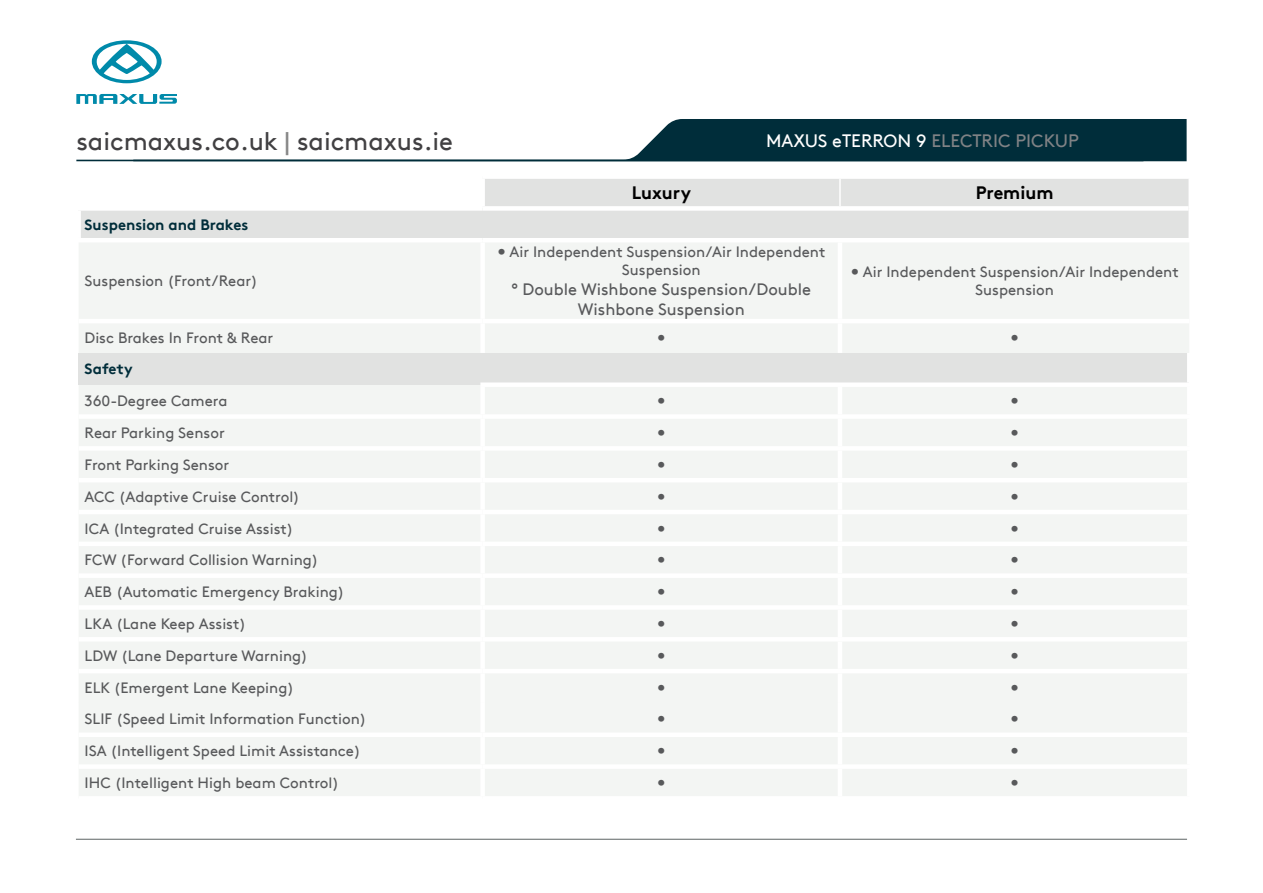
<style>
.page{position:relative;width:1263px;height:893px;background:#fff}
.page>*{position:absolute;margin:0;border:0;box-sizing:border-box;transform-origin:0 0}
.t1{font:25.5px "Brown TT";color:#414042}
.t2{font:18px "Brown TT";color:#808285}
.t3{font:700 18px "Brown TT";color:#000}
.t4{font:16.5px/19.8px "Brown TT";color:#58595b;text-align:center}
.t5{font:15px/18px "Brown TT";color:#58595b;text-align:center}
.t6{font:700 15px "Brown TT";color:#002d3a}
.s1{color:#878787}
.s2{color:#fff}
</style>
<div class="page">
<svg style="left:76px;top:119px;width:1110px;height:42px"></svg>
<svg style="left:133px;top:119px;width:1010px;height:42px"></svg>
<svg style="left:92px;top:40px;width:70px;height:43px"></svg>
<svg style="left:76px;top:94px;width:101px;height:10px"></svg>
<hr style="left:76px;top:839px;width:1111px;height:1px;background:#7d8282">
<div style="left:485px;top:179px;width:703px;height:27px;background:#e1e2e1"></div>
<div style="left:79px;top:208px;width:1110px;height:32px;background:#e1e2e1"></div>
<div style="left:79px;top:243px;width:758px;height:110px;background:#f3f5f3"></div>
<div style="left:843px;top:243px;width:346px;height:110px;background:#f3f5f3"></div>
<div style="left:79px;top:353px;width:1110px;height:32px;background:#e1e2e1"></div>
<div style="left:79px;top:385px;width:1108px;height:411px;background:#f3f5f3"></div>
<div style="left:480px;top:387px;width:5px;height:27px;background:#fff"></div>
<hr style="left:838px;top:387px;width:4px;height:27px;background:#fff">
<div style="left:480px;top:419px;width:5px;height:27px;background:#fff"></div>
<hr style="left:838px;top:419px;width:4px;height:27px;background:#fff">
<div style="left:480px;top:451px;width:5px;height:27px;background:#fff"></div>
<hr style="left:838px;top:451px;width:4px;height:27px;background:#fff">
<div style="left:480px;top:482px;width:5px;height:28px;background:#fff"></div>
<hr style="left:838px;top:482px;width:4px;height:28px;background:#fff">
<div style="left:480px;top:514px;width:5px;height:28px;background:#fff"></div>
<hr style="left:838px;top:514px;width:4px;height:28px;background:#fff">
<div style="left:480px;top:546px;width:5px;height:27px;background:#fff"></div>
<hr style="left:838px;top:546px;width:4px;height:27px;background:#fff">
<div style="left:480px;top:578px;width:5px;height:27px;background:#fff"></div>
<hr style="left:838px;top:578px;width:4px;height:27px;background:#fff">
<div style="left:480px;top:610px;width:5px;height:27px;background:#fff"></div>
<hr style="left:838px;top:610px;width:4px;height:27px;background:#fff">
<div style="left:480px;top:641px;width:5px;height:28px;background:#fff"></div>
<hr style="left:838px;top:641px;width:4px;height:28px;background:#fff">
<div style="left:480px;top:673px;width:5px;height:30px;background:#fff"></div>
<hr style="left:838px;top:673px;width:4px;height:30px;background:#fff">
<div style="left:480px;top:703px;width:5px;height:29px;background:#fff"></div>
<hr style="left:838px;top:703px;width:4px;height:29px;background:#fff">
<div style="left:480px;top:737px;width:5px;height:27px;background:#fff"></div>
<hr style="left:838px;top:737px;width:4px;height:27px;background:#fff">
<div style="left:480px;top:769px;width:5px;height:27px;background:#fff"></div>
<hr style="left:838px;top:769px;width:4px;height:27px;background:#fff">
<div style="left:79px;top:414px;width:404px;height:5px;background:#fff"></div>
<div style="left:79px;top:446px;width:404px;height:5px;background:#fff"></div>
<div style="left:483px;top:446px;width:357px;height:5px;background:#fff"></div>
<div style="left:840px;top:446px;width:351px;height:5px;background:#fff"></div>
<hr style="left:79px;top:478px;width:404px;height:4px;background:#fff">
<hr style="left:79px;top:510px;width:404px;height:4px;background:#fff">
<hr style="left:79px;top:542px;width:404px;height:4px;background:#fff">
<div style="left:79px;top:573px;width:404px;height:5px;background:#fff"></div>
<div style="left:483px;top:573px;width:357px;height:5px;background:#fff"></div>
<div style="left:840px;top:573px;width:351px;height:5px;background:#fff"></div>
<div style="left:79px;top:605px;width:404px;height:5px;background:#fff"></div>
<hr style="left:79px;top:637px;width:404px;height:4px;background:#fff">
<hr style="left:483px;top:637px;width:357px;height:4px;background:#fff">
<hr style="left:840px;top:637px;width:351px;height:4px;background:#fff">
<hr style="left:79px;top:669px;width:404px;height:4px;background:#fff">
<div style="left:79px;top:732px;width:404px;height:5px;background:#fff"></div>
<div style="left:79px;top:764px;width:404px;height:5px;background:#fff"></div>
<div style="left:483px;top:764px;width:357px;height:5px;background:#fff"></div>
<div style="left:840px;top:764px;width:351px;height:5px;background:#fff"></div>
<hr style="left:79px;top:319px;width:404px;height:4px;background:#fff">
<div style="left:480px;top:242px;width:5px;height:77px;background:#fff"></div>
<hr style="left:483px;top:319px;width:357px;height:4px;background:#fff">
<div style="left:480px;top:323px;width:5px;height:30px;background:#fff"></div>
<div style="left:480px;top:382px;width:360px;height:5px;background:#fff"></div>
<div style="left:840px;top:382px;width:351px;height:5px;background:#fff"></div>
<div style="left:483px;top:414px;width:357px;height:5px;background:#fff"></div>
<div style="left:840px;top:414px;width:351px;height:5px;background:#fff"></div>
<hr style="left:483px;top:510px;width:357px;height:4px;background:#fff">
<hr style="left:840px;top:510px;width:351px;height:4px;background:#fff">
<hr style="left:483px;top:542px;width:357px;height:4px;background:#fff">
<hr style="left:840px;top:542px;width:351px;height:4px;background:#fff">
<div style="left:483px;top:732px;width:357px;height:5px;background:#fff"></div>
<div style="left:840px;top:732px;width:351px;height:5px;background:#fff"></div>
<div style="left:76px;top:206px;width:407px;height:5px;background:#fff"></div>
<div style="left:76px;top:211px;width:5px;height:27px;background:#fff"></div>
<hr style="left:76px;top:238px;width:407px;height:4px;background:#fff">
<div style="left:840px;top:206px;width:348px;height:5px;background:#fff"></div>
<hr style="left:1188px;top:208px;width:2px;height:30px;background:#fff">
<div style="left:483px;top:206px;width:357px;height:5px;background:#fff"></div>
<hr style="left:839px;top:179px;width:2px;height:27px;background:#fff">
<hr style="left:483px;top:238px;width:357px;height:4px;background:#fff">
<hr style="left:483px;top:478px;width:357px;height:4px;background:#fff">
<hr style="left:840px;top:478px;width:351px;height:4px;background:#fff">
<div style="left:483px;top:605px;width:357px;height:5px;background:#fff"></div>
<div style="left:840px;top:605px;width:351px;height:5px;background:#fff"></div>
<hr style="left:483px;top:669px;width:357px;height:4px;background:#fff">
<hr style="left:840px;top:669px;width:351px;height:4px;background:#fff">
<hr style="left:840px;top:238px;width:350px;height:4px;background:#fff">
<hr style="left:840px;top:319px;width:349px;height:4px;background:#fff">
<hr style="left:1187px;top:353px;width:4px;height:29px;background:#fff">
<h1 class="t1" style="left:76px;top:126px;width:378px">saicmaxus.co.uk <span class="s1">|</span> saicmaxus.ie</h1>
<p class="t2" style="left:766px;top:130px;width:314px"><span class="s2">MAXUS eTERRON 9</span> ELECTRIC PICKUP</p>
<p class="t3" style="left:632px;top:182px;width:61px">Luxury</p>
<p class="t3" style="left:976px;top:182px;width:79px">Premium</p>
<p class="t6" style="left:85px;top:216px;width:165px">Suspension and Brakes</p>
<p class="t5" style="left:85px;top:272px;width:175px">Suspension (Front/Rear)</p>
<p class="t5" style="left:497px;top:243px;width:330px">• Air Independent Suspension/Air Independent<br>Suspension</p>
<p class="t4" style="left:511px;top:280px;width:301px">° Double Wishbone Suspension/Double<br>Wishbone Suspension</p>
<p class="t5" style="left:851px;top:263px;width:330px">• Air Independent Suspension/Air Independent<br>Suspension</p>
<p class="t5" style="left:85px;top:329px;width:190px">Disc Brakes In Front &amp; Rear</p>
<p class="t5" style="left:657px;top:329px;width:10px">•</p>
<p class="t5" style="left:1010px;top:329px;width:10px">•</p>
<p class="t6" style="left:85px;top:360px;width:50px">Safety</p>
<p class="t5" style="left:85px;top:392px;width:144px">360-Degree Camera</p>
<p class="t5" style="left:657px;top:392px;width:10px">•</p>
<p class="t5" style="left:1010px;top:392px;width:10px">•</p>
<p class="t5" style="left:85px;top:424px;width:142px">Rear Parking Sensor</p>
<p class="t5" style="left:657px;top:424px;width:10px">•</p>
<p class="t5" style="left:1010px;top:424px;width:10px">•</p>
<p class="t5" style="left:85px;top:456px;width:146px">Front Parking Sensor</p>
<p class="t5" style="left:657px;top:456px;width:10px">•</p>
<p class="t5" style="left:1010px;top:456px;width:10px">•</p>
<p class="t5" style="left:85px;top:488px;width:217px">ACC (Adaptive Cruise Control)</p>
<p class="t5" style="left:657px;top:488px;width:10px">•</p>
<p class="t5" style="left:1010px;top:488px;width:10px">•</p>
<p class="t5" style="left:85px;top:519px;width:210px">ICA (Integrated Cruise Assist)</p>
<p class="t5" style="left:657px;top:519px;width:10px">•</p>
<p class="t5" style="left:1010px;top:519px;width:10px">•</p>
<p class="t5" style="left:85px;top:551px;width:236px">FCW (Forward Collision Warning)</p>
<p class="t5" style="left:657px;top:551px;width:10px">•</p>
<p class="t5" style="left:1010px;top:551px;width:10px">•</p>
<p class="t5" style="left:85px;top:583px;width:261px">AEB (Automatic Emergency Braking)</p>
<p class="t5" style="left:657px;top:583px;width:10px">•</p>
<p class="t5" style="left:1010px;top:583px;width:10px">•</p>
<p class="t5" style="left:85px;top:615px;width:163px">LKA (Lane Keep Assist)</p>
<p class="t5" style="left:657px;top:615px;width:10px">•</p>
<p class="t5" style="left:1010px;top:615px;width:10px">•</p>
<p class="t5" style="left:85px;top:647px;width:225px">LDW (Lane Departure Warning)</p>
<p class="t5" style="left:657px;top:647px;width:10px">•</p>
<p class="t5" style="left:1010px;top:647px;width:10px">•</p>
<p class="t5" style="left:85px;top:678px;width:211px">ELK (Emergent Lane Keeping)</p>
<p class="t5" style="left:657px;top:678px;width:10px">•</p>
<p class="t5" style="left:1010px;top:678px;width:10px">•</p>
<p class="t5" style="left:85px;top:710px;width:283px">SLIF (Speed Limit Information Function)</p>
<p class="t5" style="left:657px;top:710px;width:10px">•</p>
<p class="t5" style="left:1010px;top:710px;width:10px">•</p>
<p class="t5" style="left:85px;top:742px;width:278px">ISA (Intelligent Speed Limit Assistance)</p>
<p class="t5" style="left:657px;top:742px;width:10px">•</p>
<p class="t5" style="left:1010px;top:742px;width:10px">•</p>
<p class="t5" style="left:85px;top:774px;width:256px">IHC (Intelligent High beam Control)</p>
<p class="t5" style="left:657px;top:774px;width:10px">•</p>
<p class="t5" style="left:1010px;top:774px;width:10px">•</p>
</div>
